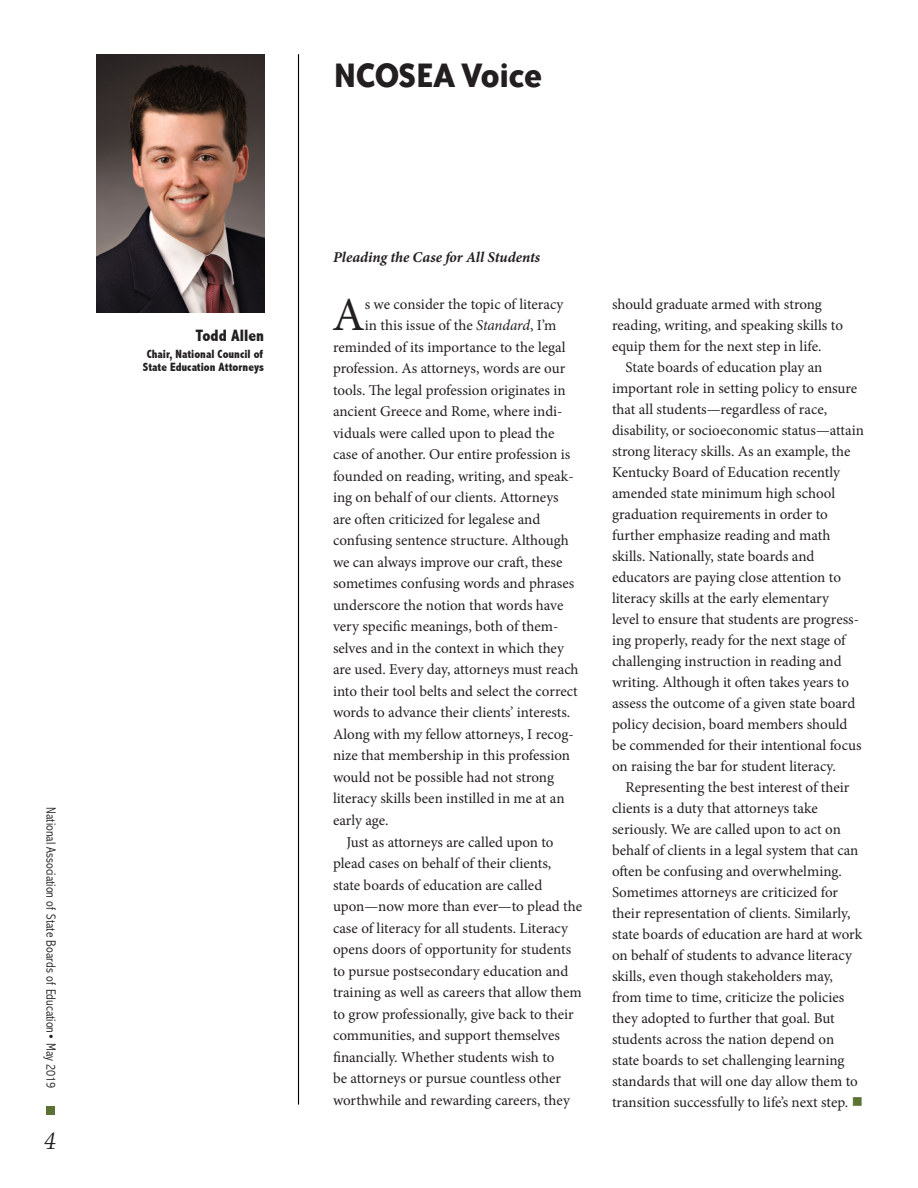
<style>
.page{position:relative;width:918px;height:1188px;background:#fff}
.page>*{position:absolute;margin:0;border:0;box-sizing:border-box;transform-origin:0 0}
.General_Content{font:47.25px "Minion Pro";color:#231f20}
.Dept_Headers{font:700 39px "Bailey Sans ITC";letter-spacing:-.02em;color:#231f20}
.t1{font:italic 24px "Palatino";color:#231f20}
.Bio{font:800 condensed 16.5px "Abadi";color:#231f20}
.General_Content-2{font:15px/21px "Minion Pro";letter-spacing:.005em;color:#231f20}
.t2{font:italic 700 15px "Minion Pro";color:#231f20}
.t3{font:300 condensed 13.5px "Abadi";color:#231f20}
.Bio-2{font:800 condensed 12px/13.5px "Abadi";color:#231f20;text-align:center}
.s1{font-style:italic}
.s2{color:#5a7332}
</style>
<div class="page">
<div style="left:46px;top:1106px;width:9px;height:8px;background:#5a7332"></div>
<hr style="left:298px;top:54px;width:1px;height:1051px;background:#000">
<img style="left:97px;top:54px;width:167px;height:258px">
<p class="t3" style="left:59px;top:807px;width:283px;rotate:90deg">National Association of State Boards of Education• May 2019</p>
<h3 class="t1" style="left:44px;top:1120px;width:13px">4</h3>
<p class="Bio" style="left:195px;top:326px;width:70px">Todd Allen</p>
<p class="Bio-2" style="left:143px;top:347px;width:123px">Chair, National Council of<br>State Education Attorneys</p>
<p class="Dept_Headers" style="left:333px;top:54px;width:211px">NCOSEA Voice</p>
<p class="t2" style="left:333px;top:247px;width:209px">Pleading the Case for All Students</p>
<p class="General_Content" style="left:332px;top:283px;width:34px">A</p>
<p class="General_Content-2" style="left:365px;top:294px;width:201px">s we consider the topic of literacy</p>
<p class="General_Content-2" style="left:365px;top:315px;width:193px">in this issue of the <span class="s1">Standard</span>, I’m</p>
<p class="General_Content-2" style="left:333px;top:336px;width:234px">reminded of its importance to the legal</p>
<p class="General_Content-2" style="left:333px;top:358px;width:234px">profession. As attorneys, words are our</p>
<p class="General_Content-2" style="left:333px;top:379px;width:234px">tools. The legal profession originates in</p>
<p class="General_Content-2" style="left:333px;top:401px;width:231px">ancient Greece and Rome, where indi-</p>
<p class="General_Content-2" style="left:333px;top:422px;width:223px">viduals were called upon to plead the</p>
<p class="General_Content-2" style="left:333px;top:444px;width:239px">case of another. Our entire profession is</p>
<p class="General_Content-2" style="left:333px;top:465px;width:242px">founded on reading, writing, and speak-</p>
<p class="General_Content-2" style="left:333px;top:487px;width:227px">ing on behalf of our clients. Attorneys</p>
<p class="General_Content-2" style="left:333px;top:508px;width:209px">are often criticized for legalese and</p>
<p class="General_Content-2" style="left:333px;top:530px;width:237px">confusing sentence structure. Although</p>
<p class="General_Content-2" style="left:333px;top:552px;width:231px">we can always improve our craft, these</p>
<p class="General_Content-2" style="left:333px;top:573px;width:243px">sometimes confusing words and phrases</p>
<p class="General_Content-2" style="left:333px;top:595px;width:232px">underscore the notion that words have</p>
<p class="General_Content-2" style="left:333px;top:616px;width:227px">very specific meanings, both of them-</p>
<p class="General_Content-2" style="left:333px;top:638px;width:233px">selves and in the context in which they</p>
<p class="General_Content-2" style="left:333px;top:659px;width:247px">are used. Every day, attorneys must reach</p>
<p class="General_Content-2" style="left:333px;top:681px;width:246px">into their tool belts and select the correct</p>
<p class="General_Content-2" style="left:333px;top:702px;width:239px">words to advance their clients’ interests.</p>
<p class="General_Content-2" style="left:333px;top:724px;width:242px">Along with my fellow attorneys, I recog-</p>
<p class="General_Content-2" style="left:333px;top:745px;width:239px">nize that membership in this profession</p>
<p class="General_Content-2" style="left:333px;top:767px;width:223px">would not be possible had not strong</p>
<p class="General_Content-2" style="left:333px;top:788px;width:233px">literacy skills been instilled in me at an</p>
<p class="General_Content-2" style="left:333px;top:810px;width:57px">early age.</p>
<p class="General_Content-2" style="left:333px;top:831px;width:251px;line-height:21.5px;text-indent:14px">Just as attorneys are called upon to plead cases on behalf of their clients, state boards of education are called upon—now more than ever—to plead the case of literacy for all students. Literacy opens doors of opportunity for students to pursue postsecondary education and training as well as careers that allow them to grow professionally, give back to their communities, and support themselves financially. Whether students wish to<br>be attorneys or pursue countless other worthwhile and rewarding careers, they</p>
<p class="General_Content-2" style="left:612px;top:294px;width:232px">should graduate armed with strong reading, writing, and speaking skills to equip them for the next step in life.</p>
<p class="General_Content-2" style="left:612px;top:357px;width:253px;text-indent:14px">State boards of education play an important role in setting policy to ensure that all students—regardless of race, disability, or socioeconomic status—attain strong literacy skills. As an example, the Kentucky Board of Education recently amended state minimum high school graduation requirements in order to further emphasize reading and math skills. Nationally, state boards and educators are paying close attention to literacy skills at the early elementary<br>level to ensure that students are progress&shy;ing properly, ready for the next stage of challenging instruction in reading and writing. Although it often takes years to assess the outcome of a given state board policy decision, board members should be commended for their intentional focus on raising the bar for student literacy.</p>
<p class="General_Content-2" style="left:612px;top:777px;width:252px;text-indent:14px">Representing the best interest of their clients is a duty that attorneys take seriously. We are called upon to act on behalf of clients in a legal system that can often be confusing and overwhelming.<br>Sometimes attorneys are criticized for their representation of clients. Similarly, state boards of education are hard at work on behalf of students to advance literacy skills, even though stakeholders may, from time to time, criticize the policies they adopted to further that goal. But students across the nation depend on state boards to set challenging learning standards that will one day allow them to transition successfully to life’s next step. <span class="s2">■</span></p>
</div>
